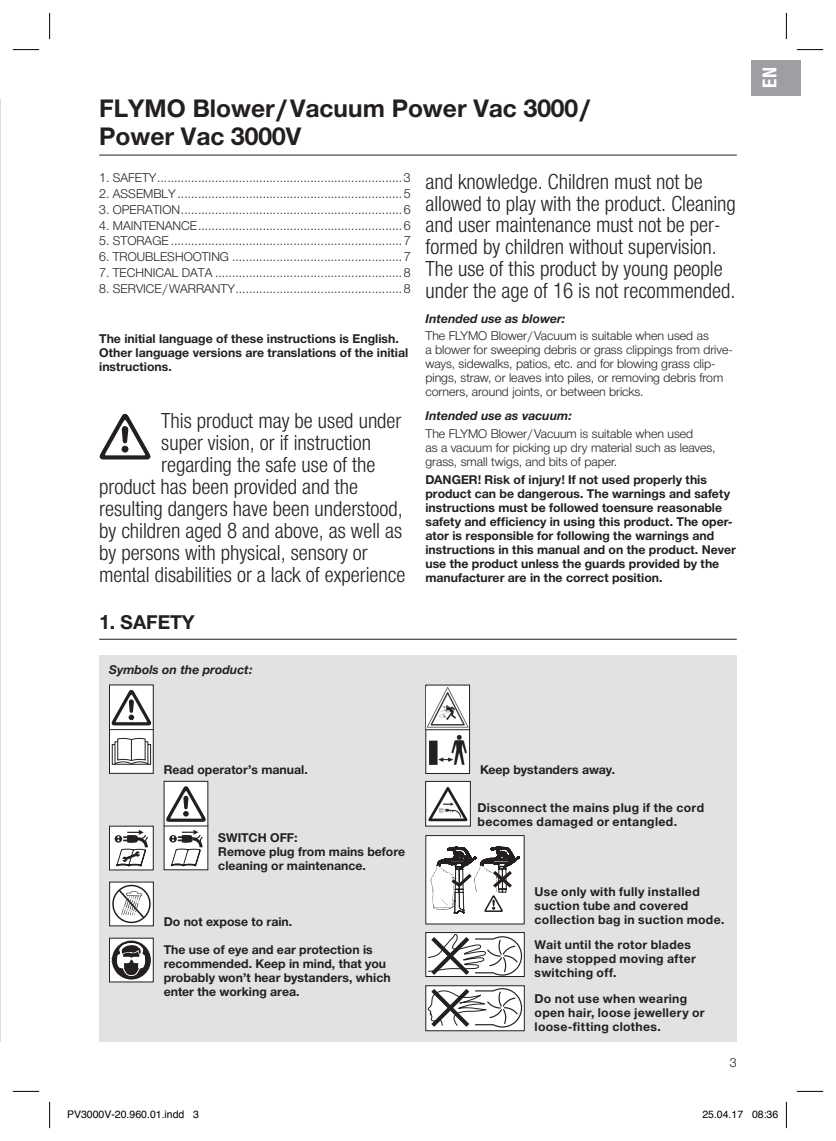
<style>
.page{position:relative;width:836px;height:1141px;background:#fff}
.page>*{position:absolute;margin:0;border:0;box-sizing:border-box;transform-origin:0 0}
.t1{font:700 24.5px/28px "Gardena Sans";color:#231f20}
.t2{font:21px/21.9px "Gardena Sans Cond";color:#231f20}
.t3{font:700 19.25px "Gardena Sans";color:#231f20}
.t4{font:700 19.25px "Gardena Sans Cond";color:#fff}
.t5{font:12.25px/14px "Gardena Sans";color:#231f20}
.t6{font:700 12.25px/14px "Gardena Sans";color:#231f20}
.t7{font:700 12.25px/14px "Gardena Sans";letter-spacing:.025em;color:#231f20}
.t8{font:italic 700 12.25px "Gardena Sans";color:#231f20}
.t9{font:10.5px "Helvetica";color:#000}
</style>
<div class="page">
<svg style="left:0;top:99px;width:1px;height:943px"></svg>
<hr style="left:99px;top:155px;width:638px;height:1px;background:#231f20">
<svg style="left:100px;top:414px;width:50px;height:45px"></svg>
<hr style="left:99px;top:639px;width:638px;height:1px;background:#231f20">
<div style="left:99px;top:655px;width:638px;height:387px;background:#e1e2e4"></div>
<div style="left:109px;top:685px;width:44px;height:88px;background:#fff"></div>
<svg style="left:112px;top:690px;width:39px;height:35px"></svg>
<div style="left:109px;top:685px;width:45px;height:89px;border:1px solid #231f20"></div>
<svg style="left:112px;top:744px;width:39px;height:21px"></svg>
<svg style="left:114px;top:737px;width:35px;height:28px"></svg>
<hr style="left:109px;top:729px;width:45px;height:1px;background:#231f20">
<div style="left:109px;top:826px;width:44px;height:44px;background:#fff"></div>
<svg style="left:116px;top:830px;width:32px;height:36px"></svg>
<div style="left:109px;top:826px;width:45px;height:44px;border:1px solid #231f20"></div>
<div style="left:164px;top:781px;width:44px;height:89px;background:#fff"></div>
<svg style="left:166px;top:786px;width:40px;height:36px"></svg>
<svg style="left:171px;top:830px;width:32px;height:36px"></svg>
<hr style="left:164px;top:826px;width:44px;height:1px;background:#231f20">
<div style="left:110px;top:882px;width:43px;height:44px;background:#fff"></div>
<svg style="left:112px;top:885px;width:39px;height:38px"></svg>
<div style="left:109px;top:882px;width:45px;height:44px;border:1px solid #231f20"></div>
<div style="left:109px;top:938px;width:44px;height:44px;background:#fff"></div>
<svg style="left:112px;top:941px;width:39px;height:39px"></svg>
<div style="left:109px;top:938px;width:45px;height:44px;border:1px solid #231f20"></div>
<div style="left:426px;top:685px;width:43px;height:88px;background:#fff"></div>
<div style="left:425px;top:685px;width:45px;height:89px;border:1px solid #231f20"></div>
<img style="left:429px;top:730px;width:38px;height:35px">
<hr style="left:426px;top:729px;width:44px;height:1px;background:#231f20">
<img style="left:427px;top:687px;width:41px;height:41px">
<div style="left:426px;top:781px;width:44px;height:45px;background:#fff"></div>
<div style="left:425px;top:781px;width:46px;height:45px;border:1px solid #231f20"></div>
<svg style="left:428px;top:787px;width:40px;height:35px"></svg>
<div style="left:426px;top:836px;width:98px;height:88px;background:#fff"></div>
<svg style="left:431px;top:846px;width:88px;height:67px"></svg>
<svg style="left:428px;top:934px;width:94px;height:41px;background:#cdcccd"></svg>
<div style="left:425px;top:932px;width:100px;height:45px;border:1px solid #231f20"></div>
<div style="left:426px;top:986px;width:98px;height:45px;background:#fff"></div>
<svg style="left:428px;top:988px;width:94px;height:40px"></svg>
<div style="left:425px;top:985px;width:100px;height:46px;border:1px solid #231f20"></div>
<div style="left:752px;top:60px;width:49px;height:35px;background:#9d9fa2"></div>
<svg style="left:13px;top:49px;width:26px;height:1px"></svg>
<svg style="left:797px;top:49px;width:26px;height:1px"></svg>
<svg style="left:13px;top:1091px;width:26px;height:1px"></svg>
<svg style="left:797px;top:1091px;width:26px;height:1px"></svg>
<svg style="left:49px;top:13px;width:1px;height:26px"></svg>
<svg style="left:49px;top:1102px;width:1px;height:26px"></svg>
<svg style="left:786px;top:13px;width:1px;height:26px"></svg>
<svg style="left:786px;top:1102px;width:1px;height:26px"></svg>
<h1 class="t1" style="left:99px;top:93px;width:493px">FLYMO Blower/Vacuum Power Vac 3000/<br>Power Vac 3000V</h1>
<p class="t5" style="left:99px;top:171px;width:313px">1. SAFETY........................................................................3</p>
<p class="t5" style="left:99px;top:186px;width:313px">2. ASSEMBLY..................................................................5</p>
<p class="t5" style="left:99px;top:202px;width:313px">3. OPERATION.................................................................6</p>
<p class="t5" style="left:99px;top:218px;width:313px">4. MAINTENANCE............................................................6</p>
<p class="t5" style="left:99px;top:234px;width:313px">5. STORAGE ....................................................................7</p>
<p class="t5" style="left:99px;top:249px;width:313px">6. TROUBLESHOOTING ..................................................7</p>
<p class="t5" style="left:99px;top:265px;width:313px">7. TECHNICAL DATA .......................................................8</p>
<p class="t5" style="left:99px;top:281px;width:313px">8. SERVICE/WARRANTY.................................................8</p>
<p class="t6" style="left:99px;top:331px;width:310px">The initial language of these instructions is English.<br>Other language versions are translations of the initial instructions.</p>
<h2 class="t2" style="left:425px;top:169px;width:312px">and knowledge. Children must not be allowed to play with the product. Cleaning and user maintenance must not be per&shy;formed by children without supervision.<br>The use of this product by young people under the age of 16 is not recommended.</h2>
<p class="t8" style="left:425px;top:309px;width:141px">Intended use as blower:</p>
<p class="t5" style="left:425px;top:328px;width:309px">The FLYMO Blower/Vacuum is suitable when used as<br>a blower for sweeping debris or grass clippings from drive&shy;ways, sidewalks, patios, etc. and for blowing grass clip&shy;pings, straw, or leaves into piles, or removing debris from corners, around joints, or between bricks.</p>
<p class="t8" style="left:425px;top:407px;width:148px">Intended use as vacuum:</p>
<p class="t5" style="left:425px;top:426px;width:291px">The FLYMO Blower/Vacuum is suitable when used<br>as a vacuum for picking up dry material such as leaves, grass, small twigs, and bits of paper.</p>
<p class="t6" style="left:425px;top:472px;width:312px">DANGER! Risk of injury! If not used properly this product can be dangerous. The warnings and safety instructions must be followed toensure reasonable safety and efficiency in using this product. The oper&shy;ator is responsible for following the warnings and instructions in this manual and on the product. Never use the product unless the guards provided by the manufacturer are in the correct position.</p>
<h2 class="t2" style="left:161px;top:409px;width:242px">This product may be used under</h2>
<h2 class="t2" style="left:161px;top:431px;width:211px">super vision, or if instruction</h2>
<h2 class="t2" style="left:161px;top:453px;width:216px">regarding the safe use of the</h2>
<h2 class="t2" style="left:99px;top:475px;width:260px">product has been provided and the</h2>
<h2 class="t2" style="left:99px;top:496px;width:305px">resulting dangers have been understood,</h2>
<h2 class="t2" style="left:99px;top:518px;width:304px">by children aged 8 and above, as well as</h2>
<h2 class="t2" style="left:99px;top:540px;width:270px">by persons with physical, sensory or</h2>
<h2 class="t2" style="left:99px;top:562px;width:308px">mental disabilities or a lack of experience</h2>
<h3 class="t3" style="left:99px;top:608px;width:97px">1. SAFETY</h3>
<p class="t8" style="left:109px;top:660px;width:145px">Symbols on the product:</p>
<h3 class="t4" style="left:756px;top:88px;width:22px;rotate:-90deg">EN</h3>
<p class="t6" style="left:164px;top:762px;width:146px">Read operator’s manual.</p>
<p class="t6" style="left:218px;top:830px;width:188px">SWITCH OFF:<br>Remove plug from mains before cleaning or maintenance.</p>
<p class="t6" style="left:164px;top:914px;width:130px">Do not expose to rain.</p>
<p class="t6" style="left:164px;top:942px;width:228px">The use of eye and ear protection is recommended. Keep in mind, that you probably won’t hear bystanders, which enter the working area.</p>
<p class="t6" style="left:480px;top:762px;width:137px">Keep bystanders away.</p>
<p class="t7" style="left:477px;top:800px;width:228px">Disconnect the mains plug if the cord becomes damaged or entangled.</p>
<p class="t7" style="left:535px;top:884px;width:191px">Use only with fully installed suction tube and covered collection bag in suction mode.</p>
<p class="t7" style="left:535px;top:937px;width:163px">Wait until the rotor blades have stopped moving after switching off.</p>
<p class="t7" style="left:535px;top:991px;width:172px">Do not use when wearing open hair, loose jewellery or loose-fitting clothes.</p>
<p class="t5" style="left:730px;top:1055px;width:8px">3</p>
<p class="t9" style="left:67px;top:1106px;width:133px">PV3000V-20.960.01.indd 3</p>
<p class="t9" style="left:702px;top:1106px;width:77px">25.04.17 08:36</p>
</div>
